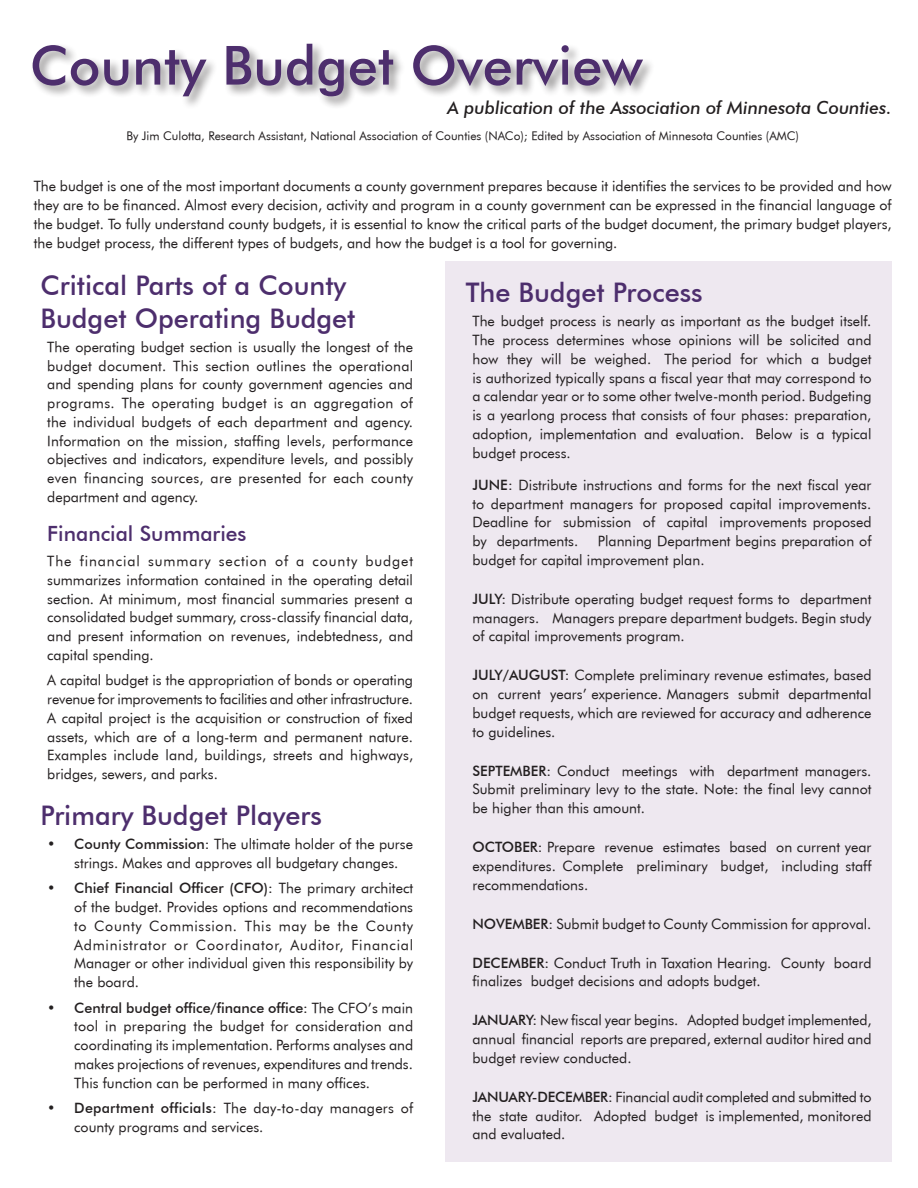
<style>
.page{position:relative;width:918px;height:1188px;background:#fff}
.page>*{position:absolute;margin:0;border:0;box-sizing:border-box;transform-origin:0 0}
.t1{font:500 54px "Futura BT";color:#4d2e6d}
.Headline18{font:500 27px/32.4px "Futura BT";color:#4d2e6d}
._14Head{font:500 21px "Futura BT";color:#4d2e6d}
.t2{font:italic 500 18px "Futura BT";color:#231f20}
.Text{font:14.25px/18.8px "Futura Book BT";color:#231f20;text-align:justify}
.Text-2{font:12px "Futura Book BT";color:#231f20}
.s1{font-family:"Futura BT";font-weight:500}
</style>
<div class="page">
<div style="left:30px;top:41px;width:626px;height:69px;background:#231f20;opacity:.5"></div>
<div style="left:446px;top:261px;width:446px;height:901px;background:#eee8f0"></div>
<p class="t1" style="left:30px;top:33px;width:614px">County Budget Overview</p>
<p class="t2" style="left:448px;top:97px;width:446px">A publication of the Association of Minnesota Counties.</p>
<p class="Text-2" style="left:126px;top:129px;width:674px">By Jim Culotta, Research Assistant, National Association of Counties (NACo); Edited by Association of Minnesota Counties (AMC)</p>
<p class="Text" style="left:34px;top:177px;width:859px">The budget is one of the most important documents a county government prepares because it identifies the services to be provided and how they are to be financed. Almost every decision, activity and program in a county government can be expressed in the financial language of the budget. To fully understand county budgets, it is essential to know the critical parts of the budget document, the primary budget players, the budget process, the different types of budgets, and how the budget is a tool for governing.</p>
<p class="Headline18" style="left:466px;top:276px;width:238px">The Budget Process</p>
<p class="Text" style="left:472px;top:312px;width:401px">The budget process is nearly as important as the budget itself.<br>The process determines whose opinions will be solicited and how they will be weighed. The period for which a budget is authorized typically spans a fiscal year that may correspond to a calendar year or to some other twelve-month period. Budgeting is a yearlong process that consists of four phases: preparation, adoption, implementation and evaluation. Below is a typical budget process.</p>
<p class="Text" style="left:472px;top:475px;width:401px"><span class="s1">JUNE:</span> Distribute instructions and forms for the next fiscal year to department managers for proposed capital improvements.<br>Deadline for submission of capital improvements proposed by departments.</p>
<p class="Headline18" style="left:40px;top:269px;width:317px">Critical Parts of a County<br>Budget Operating Budget</p>
<p class="Text" style="left:47px;top:337px;width:367px">The operating budget section is usually the longest of the budget document. This section outlines the operational and spending plans for county government agencies and programs. The operating budget is an aggregation of the individual budgets of each department and agency.<br>Information on the mission, staffing levels, performance objectives and indicators, expenditure levels, and possibly even financing sources, are presented for each county department and agency.</p>
<p class="_14Head" style="left:47px;top:520px;width:201px">Financial Summaries</p>
<p class="Text" style="left:47px;top:552px;width:367px">The financial summary section of a county budget summarizes information contained in the operating detail section. At minimum, most financial summaries present a consolidated budget summary, cross-classify financial data, and present information on revenues, indebtedness, and capital spending.</p>
<p class="Text" style="left:47px;top:671px;width:367px">A capital budget is the appropriation of bonds or operating revenue for improvements to facilities and other infrastructure.<br>A capital project is the acquisition or construction of fixed assets, which are of a long-term and permanent nature.<br>Examples include land, buildings, streets and highways, bridges, sewers, and parks.</p>
<p class="Headline18" style="left:40px;top:799px;width:283px">Primary Budget Players</p>
<p class="Text" style="left:74px;top:835px;width:340px;text-indent:-27px"><span class="s1">• County Commission:</span> The ultimate holder of the purse strings. Makes and approves all budgetary changes.</p>
<p class="Text" style="left:74px;top:879px;width:340px;text-indent:-27px"><span class="s1">• Chief Financial Officer (CFO):</span> The primary architect of the budget. Provides options and recommendations to County Commission. This may be the County Administrator or Coordinator, Auditor, Financial Manager or other individual given this responsibility by the board.</p>
<p class="Text" style="left:74px;top:998px;width:340px;text-indent:-27px"><span class="s1">• Central budget office/finance office:</span> The CFO’s main tool in preparing the budget for consideration and coordinating its implementation. Performs analyses and makes projections of revenues, expenditures and trends.<br>This function can be performed in many offices.</p>
<p class="Text" style="left:74px;top:1099px;width:340px;text-indent:-27px"><span class="s1">• Department officials:</span> The day-to-day managers of county programs and services.</p>
<p class="Text" style="left:472px;top:531px;width:401px;text-indent:125px">Planning Department begins preparation of budget for capital improvement plan.</p>
<p class="Text" style="left:472px;top:589px;width:401px"><span class="s1">JULY:</span> Distribute operating budget request forms to department managers. Managers prepare department budgets. Begin study of capital improvements program.</p>
<p class="Text" style="left:472px;top:666px;width:401px"><span class="s1">JULY/AUGUST:</span> Complete preliminary revenue estimates, based on current years’ experience. Managers submit departmental budget requests, which are reviewed for accuracy and adherence to guidelines.</p>
<p class="Text" style="left:472px;top:761px;width:400px"><span class="s1">SEPTEMBER:</span> Conduct meetings with department managers.<br>Submit preliminary levy to the state. Note: the final levy cannot be higher than this amount.</p>
<p class="Text" style="left:472px;top:837px;width:401px"><span class="s1">OCTOBER:</span> Prepare revenue estimates based on current year expenditures. Complete preliminary budget, including staff recommendations.</p>
<p class="Text" style="left:472px;top:914px;width:401px"><span class="s1">NOVEMBER:</span> Submit budget to County Commission for approval.</p>
<p class="Text" style="left:472px;top:953px;width:401px"><span class="s1">DECEMBER:</span> Conduct Truth in Taxation Hearing. County board finalizes budget decisions and adopts budget.</p>
<p class="Text" style="left:472px;top:1011px;width:401px"><span class="s1">JANUARY:</span> New fiscal year begins. Adopted budget implemented, annual financial reports are prepared, external auditor hired and budget review conducted.</p>
<p class="Text" style="left:472px;top:1087px;width:401px"><span class="s1">JANUARY-DECEMBER:</span> Financial audit completed and submitted to the state auditor. Adopted budget is implemented, monitored and evaluated.</p>
</div>
